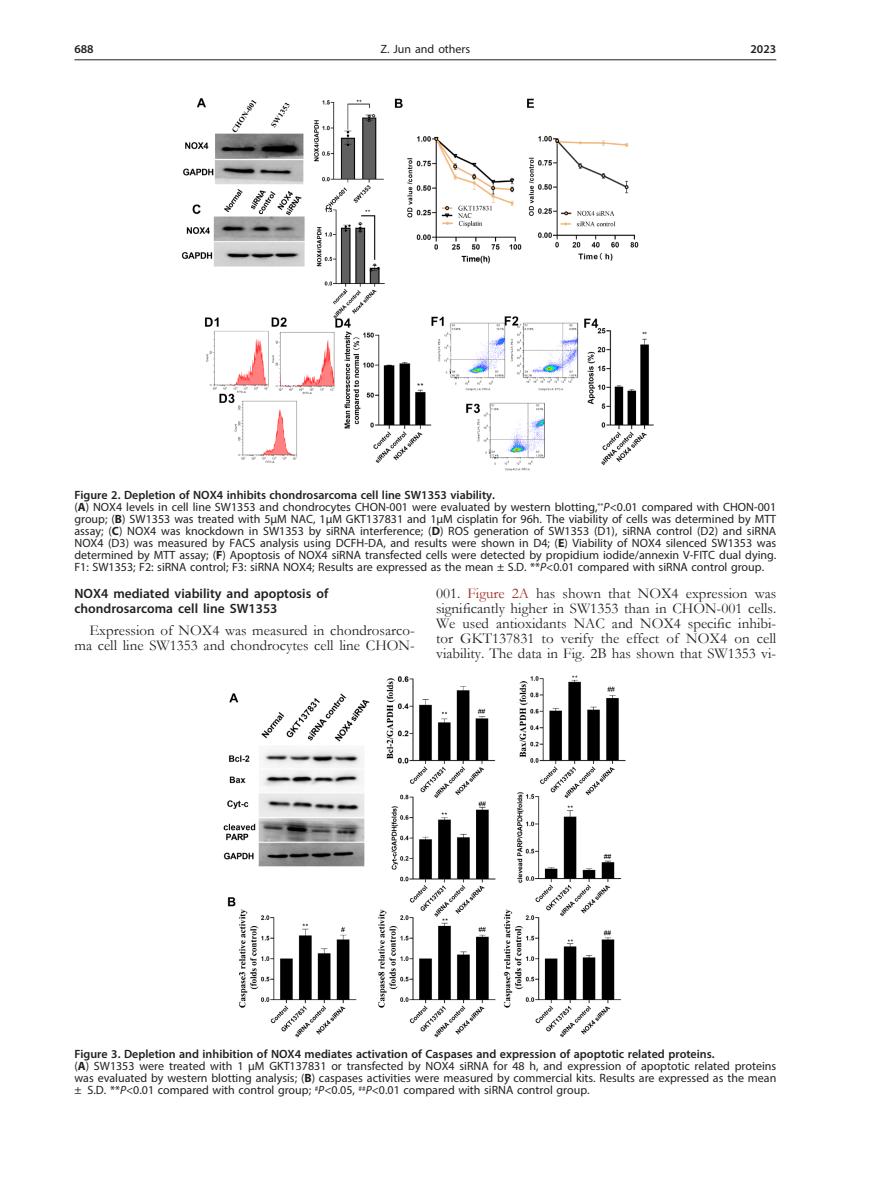
<style>
.page{position:relative;width:872px;height:1191px;background:#fff}
.page>*{position:absolute;margin:0;border:0;box-sizing:border-box;transform-origin:0 0}
.Body_tekst{font:15px/15px "Garamond";color:#231f20;text-align:right}
.Tytul_2{font:600 13.5px/15px "Myriad Pro";color:#231f20}
.Figure_1{font:12px/12px "Myriad Pro";color:#231f20;text-align:justify}
.Figure{font:600 12px "Myriad Pro";color:#231f20}
.s1{font-weight:700}
.s2{font-style:italic}
.s3{color:#9f2d26}
</style>
<div class="page">
<hr style="left:74px;top:59px;width:702px;height:1px;background:#231f20">
<img style="left:181px;top:98px;width:473px;height:373px">
<img style="left:223px;top:675px;width:403px;height:363px">
<p class="Figure" style="left:74px;top:42px;width:21px">688</p>
<p class="Figure_1" style="left:380px;top:43px;width:91px">Z. Jun and others</p>
<p class="Figure" style="left:750px;top:42px;width:27px">2023</p>
<p class="Figure" style="left:74px;top:487px;width:422px">Figure 2. Depletion of NOX4 inhibits chondrosarcoma cell line SW1353 viability.</p>
<p class="Figure_1" style="left:74px;top:501px;width:703px">(<span class="s1">A</span>) NOX4 levels in cell line SW1353 and chondrocytes CHON-001 were evaluated by western blotting,<sup>**</sup><span class="s2">P</span>&lt;0.01 compared with CHON-001 group; (<span class="s1">B</span>) SW1353 was treated with 5μM NAC, 1μM GKT137831 and 1μM cisplatin for 96h. The viability of cells was determined by MTT assay; (<span class="s1">C</span>) NOX4 was knockdown in SW1353 by siRNA interference; (<span class="s1">D</span>) ROS generation of SW1353 (D1), siRNA control (D2) and siRNA NOX4 (D3) was measured by FACS analysis using DCFH-DA, and results were shown in D4; (<span class="s1">E</span>) Viability of NOX4 silenced SW1353 was determined by MTT assay; (<span class="s1">F</span>) Apoptosis of NOX4 siRNA transfected cells were detected by propidium iodide/annexin V-FITC dual dying.<br>F1: SW1353; F2: siRNA control; F3: siRNA NOX4; Results are expressed as the mean ± S.D. **<span class="s2">P</span>&lt;0.01 compared with siRNA control group.</p>
<p class="Tytul_2" style="left:74px;top:585px;width:255px">NOX4 mediated viability and apoptosis of chondrosarcoma cell line SW1353</p>
<p class="Body_tekst" style="left:74px;top:623px;width:342px">Expression of NOX4 was measured in chondrosarco&shy;ma cell line SW1353 and chondrocytes cell line CHON-</p>
<p class="Body_tekst" style="left:436px;top:585px;width:342px;text-align:justify">001. <span class="s3">Figure 2A</span> has shown that NOX4 expression was significantly higher in SW1353 than in CHON-001 cells.<br>We used antioxidants NAC and NOX4 specific inhibi&shy;tor GKT137831 to verify the effect of NOX4 on cell viability. The data in Fig. 2B has shown that SW1353 vi-</p>
<p class="Figure" style="left:74px;top:1046px;width:641px">Figure 3. Depletion and inhibition of NOX4 mediates activation of Caspases and expression of apoptotic related proteins.</p>
<p class="Figure_1" style="left:74px;top:1059px;width:703px">(<span class="s1">A</span>) SW1353 were treated with 1 μM GKT137831 or transfected by NOX4 siRNA for 48 h, and expression of apoptotic related proteins was evaluated by western blotting analysis; (<span class="s1">B</span>) caspases activities were measured by commercial kits. Results are expressed as the mean ± S.D. **<span class="s2">P</span>&lt;0.01 compared with control group; <sup>#</sup><span class="s2">P</span>&lt;0.05, <sup>##</sup><span class="s2">P</span>&lt;0.01 compared with siRNA control group.</p>
</div>
